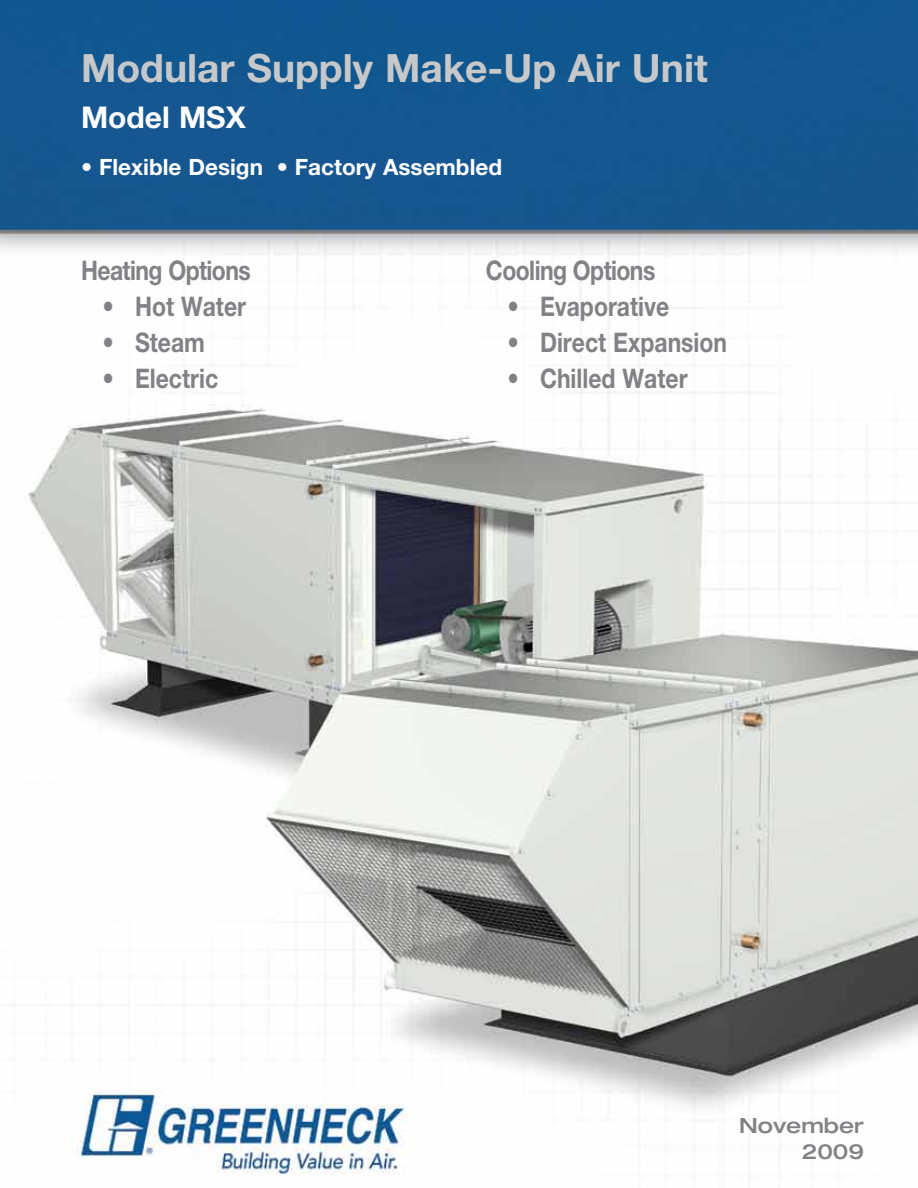
<style>
.page{position:relative;width:918px;height:1188px;background:#fff}
.page>*{position:absolute;margin:0;border:0;box-sizing:border-box;transform-origin:0 0}
.t1{font:700 39px "Helvetica Neue LT Std";color:#c7c8ca}
.t2{font:700 30px "Helvetica Neue LT Std";color:#fff}
.t3{font:700 27px "Helvetica Neue LT Std";color:#808285;scale:.85 1}
.t4{font:700 27px "Helvetica Neue LT Std";letter-spacing:-.025em;color:#808285;scale:.85 1}
.t5{font:700 22.5px "Helvetica Neue LT Std";color:#fff}
.t6{font:500 expanded 21px/25.2px "Helvetica Neue LT Std";color:#808285;text-align:right}
</style>
<div class="page">
<img style="left:0;top:0;width:918px;height:1178px">
<h1 class="t1" style="left:81px;top:44px;width:628px">Modular Supply Make-Up Air Unit</h1>
<p class="t2" style="left:81px;top:99px;width:166px">Model MSX</p>
<p class="t5" style="left:81px;top:153px;width:423px">• Flexible Design • Factory Assembled</p>
<p class="t4" style="left:81px;top:254px;width:201px">Heating Options</p>
<p class="t3" style="left:103px;top:290px;width:170px">• Hot Water</p>
<p class="t3" style="left:103px;top:326px;width:122px">• Steam</p>
<p class="t3" style="left:103px;top:362px;width:138px">• Electric</p>
<p class="t4" style="left:486px;top:254px;width:201px">Cooling Options</p>
<p class="t3" style="left:508px;top:290px;width:192px">• Evaporative</p>
<p class="t3" style="left:508px;top:326px;width:260px">• Direct Expansion</p>
<p class="t3" style="left:508px;top:362px;width:213px">• Chilled Water</p>
<p class="t6" style="left:739px;top:1113px;width:126px">November<br>2009</p>
</div>
